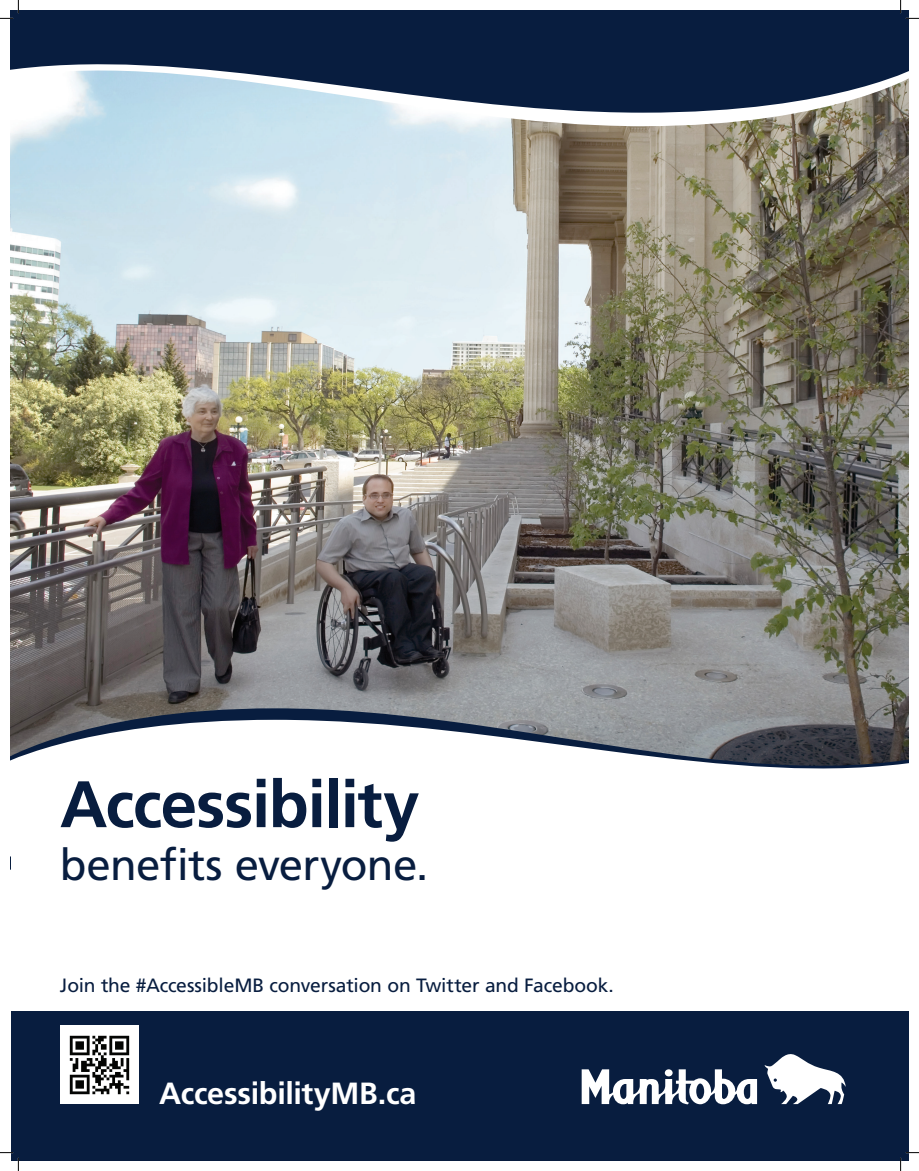
<style>
.page{position:relative;width:919px;height:1171px;background:#fff}
.page>*{position:absolute;margin:0;border:0;box-sizing:border-box;transform-origin:0 0}
.t1{font:700 65.62px "Frutiger LT Std";letter-spacing:-.025em;color:#081d3f}
.t2{font:43.75px "Frutiger LT Std";letter-spacing:-.015em;color:#081d3f}
.t3{font:700 30.62px "Frutiger LT Std";letter-spacing:-.01em;color:#fff}
.t4{font:19.25px "Frutiger LT Std";letter-spacing:-.01em;color:#081d3f}
</style>
<div class="page">
<img style="left:10px;top:126px;width:898px;height:582px">
<svg style="left:10px;top:708px;width:898px;height:12px"></svg>
<svg style="left:34px;top:113px;width:874px;height:13px"></svg>
<svg style="left:10px;top:10px;width:898px;height:103px;fill:#081d3f"></svg>
<svg style="left:10px;top:720px;width:898px;height:49px"></svg>
<svg style="left:0;top:0;width:19px;height:19px"></svg>
<svg style="left:900px;top:0;width:19px;height:19px"></svg>
<div style="left:10px;top:1011px;width:898px;height:149px;background:#081d3f"></div>
<svg style="left:764px;top:1054px;width:81px;height:50px"></svg>
<svg style="left:582px;top:1069px;width:175px;height:35px"></svg>
<div style="left:665px;top:1069px;width:7px;height:7px;background:#fff;border-radius:50%"></div>
<div style="left:60px;top:1025px;width:79px;height:79px;background:#fff"></div>
<img style="left:69px;top:1035px;width:61px;height:60px">
<svg style="left:0;top:1152px;width:19px;height:19px"></svg>
<svg style="left:900px;top:1152px;width:19px;height:19px"></svg>
<p class="t1" style="left:60px;top:766px;width:361px">Accessibility</p>
<p class="t2" style="left:60px;top:839px;width:370px">benefts everyone.</p>
<p class="t4" style="left:60px;top:974px;width:555px">Join the #AccessibleMB conversation on Twitter and Facebook.</p>
<p class="t3" style="left:159px;top:1075px;width:259px">AccessibilityMB.ca</p>
</div>
